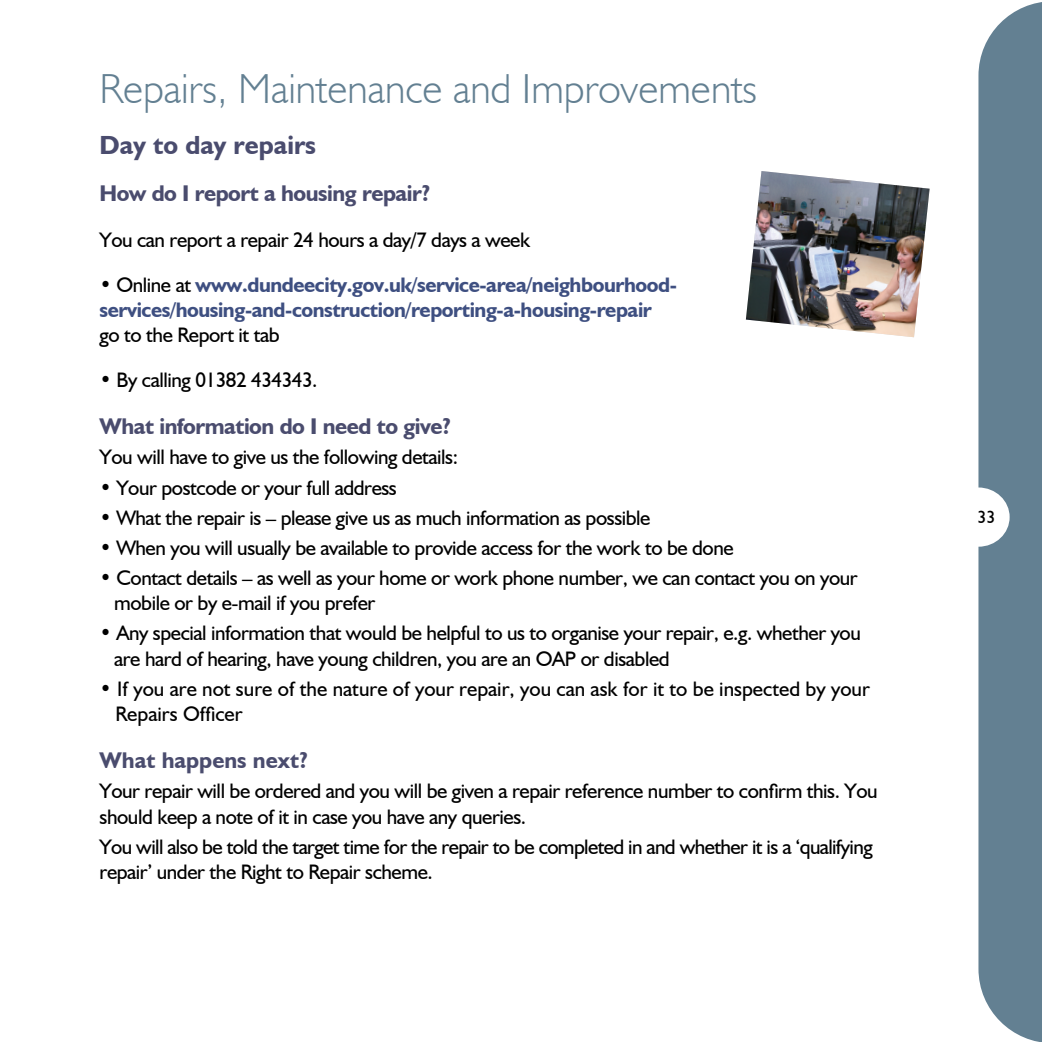
<style>
.page{position:relative;width:1042px;height:1042px;background:#fff}
.page>*{position:absolute;margin:0;border:0;box-sizing:border-box;transform-origin:0 0}
.t1{font:300 42px "Humanist 521 BT";color:#638092}
.t2{font:700 26.25px "Humanist 521 BT";color:#4a4c6e}
.t3{font:700 22.75px "Humanist 521 BT";letter-spacing:-.02em;color:#4a4c6e}
.t4{font:700 22.75px "Humanist 521 BT";color:#4a4c6e}
.t5{font:21px/25.2px "Humanist 521 BT";letter-spacing:-.02em;color:#000}
.t6{font:700 21px/25.2px "Humanist 521 BT";letter-spacing:-.02em;color:#3e4f81}
.t7{font:21px/25.2px "Humanist 521 BT";color:#000}
.t8{font:17.5px "Humanist 521 BT";color:#000}
.s1{font-weight:400;color:#000}
</style>
<div class="page">
<svg style="left:978px;top:2px;width:64px;height:1040px;fill:#638092"></svg>
<div style="left:947px;top:487px;width:62px;height:60px;background:#fff;border-radius:50%"></div>
<img style="left:746px;top:171px;width:183px;height:166px">
<p class="t1" style="left:100px;top:63px;width:659px">Repairs, Maintenance and Improvements</p>
<p class="t2" style="left:100px;top:129px;width:218px">Day to day repairs</p>
<p class="t3" style="left:100px;top:180px;width:332px">How do I report a housing repair?</p>
<p class="t5" style="left:100px;top:226px;width:432px">You can report a repair 24 hours a day/7 days a week</p>
<p class="t6" style="left:100px;top:271px;width:579px"><span class="s1">• Online at</span> www.dundeecity.gov.uk/service-area/neighbourhood&shy;services/housing-and-construction/reporting-a-housing-repair <span class="s1">go to the Report it tab</span></p>
<p class="t5" style="left:100px;top:367px;width:219px">• By calling 01382 434343.</p>
<p class="t3" style="left:100px;top:412px;width:353px">What information do I need to give?</p>
<p class="t5" style="left:100px;top:444px;width:360px">You will have to give us the following details:</p>
<p class="t5" style="left:100px;top:474px;width:299px">• Your postcode or your full address</p>
<p class="t5" style="left:100px;top:504px;width:552px">• What the repair is – please give us as much information as possible</p>
<p class="t5" style="left:100px;top:535px;width:636px">• When you will usually be available to provide access for the work to be done</p>
<p class="t5" style="left:114px;top:565px;width:745px;text-indent:-15px">• Contact details – as well as your home or work phone number, we can contact you on your mobile or by e-mail if you prefer</p>
<p class="t5" style="left:114px;top:620px;width:748px;text-indent:-15px">• Any special information that would be helpful to us to organise your repair, e.g. whether you are hard of hearing, have young children, you are an OAP or disabled</p>
<p class="t7" style="left:115px;top:675px;width:756px;text-indent:-16px">• If you are not sure of the nature of your repair, you can ask for it to be inspected by your<br>Repairs Officer</p>
<p class="t4" style="left:100px;top:746px;width:210px">What happens next?</p>
<p class="t5" style="left:100px;top:778px;width:779px">Your repair will be ordered and you will be given a repair reference number to confirm this. You should keep a note of it in case you have any queries.</p>
<p class="t5" style="left:100px;top:833px;width:775px">You will also be told the target time for the repair to be completed in and whether it is a ‘qualifying repair’ under the Right to Repair scheme.</p>
<p class="t8" style="left:977px;top:506px;width:19px">33</p>
</div>
